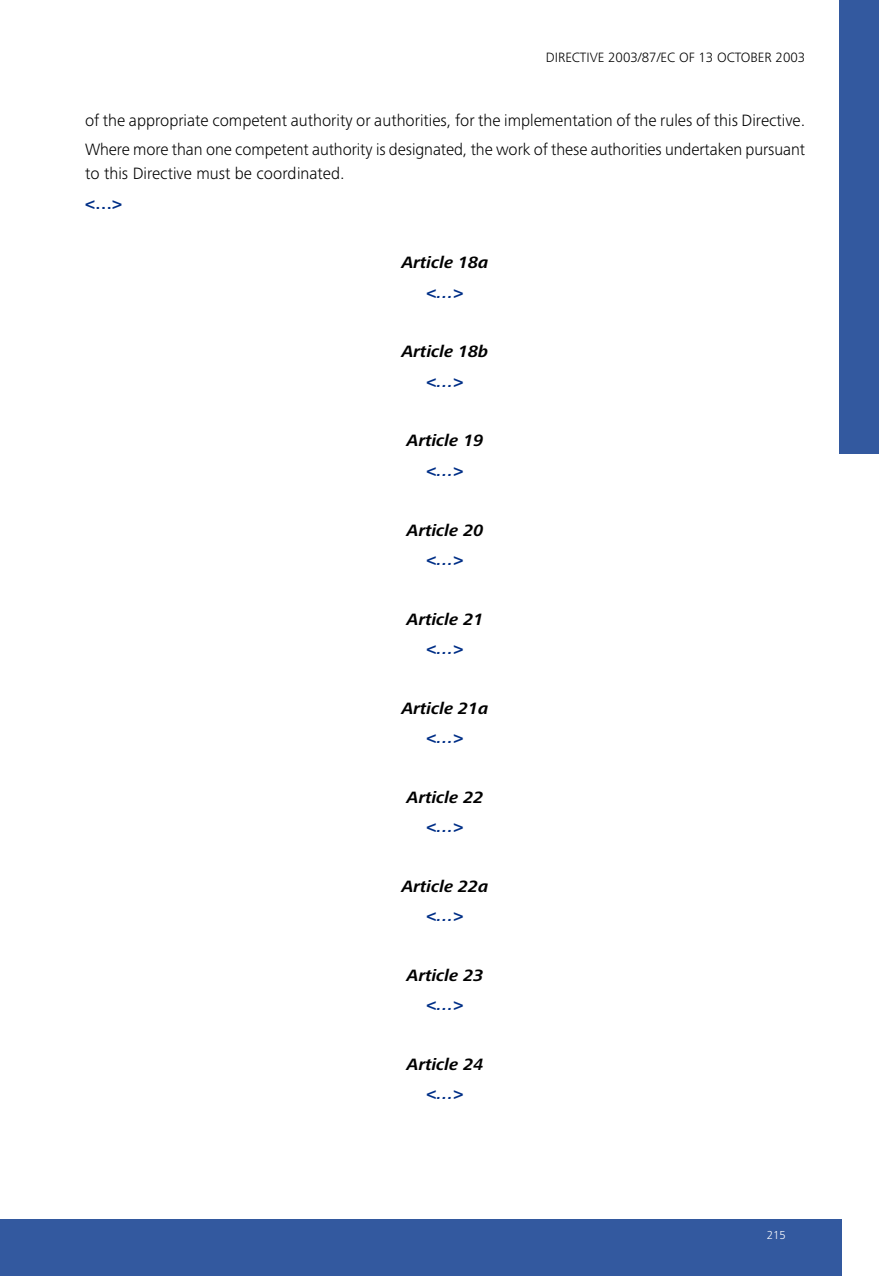
<style>
.page{position:relative;width:879px;height:1276px;background:#fff}
.page>*{position:absolute;margin:0;border:0;box-sizing:border-box;transform-origin:0 0}
.t1{font:300 17px/29.6px "Frutiger Next Pro";color:#000}
.t2{font:italic 700 17px "Frutiger Next Pro";color:#000}
.t3{font:italic 700 17px "Frutiger Next Pro";color:#002f87}
.t4{font:700 17px "Frutiger Next Pro";color:#002f87}
.t5{font:300 14px "Frutiger Next Pro";color:#000}
.t6{font:300 12px "Frutiger Next Pro";color:#fff}
</style>
<div class="page">
<div style="left:0;top:1219px;width:841px;height:57px;background:#33599f"></div>
<div style="left:839px;top:0;width:40px;height:454px;background:#33599f"></div>
<p class="t5" style="left:546px;top:49px;width:261px">DIRECTIVE 2003/87/EC OF 13 OCTOBER 2003</p>
<p class="t1" style="left:85px;top:105px;width:722px">of the appropriate competent authority or authorities, for the implementation of the rules of this Directive.<br>Where more than one competent authority is designated, the work of these authorities undertaken pursuant</p>
<p class="t1" style="left:85px;top:159px;width:261px">to this Directive must be coordinated.</p>
<p class="t4" style="left:85px;top:194px;width:38px">&lt;…&gt;</p>
<p class="t2" style="left:402px;top:253px;width:88px">Article 18a</p>
<p class="t3" style="left:427px;top:283px;width:38px">&lt;…&gt;</p>
<p class="t2" style="left:402px;top:342px;width:88px">Article 18b</p>
<p class="t3" style="left:427px;top:372px;width:38px">&lt;…&gt;</p>
<p class="t2" style="left:407px;top:431px;width:78px">Article 19</p>
<p class="t3" style="left:427px;top:461px;width:38px">&lt;…&gt;</p>
<p class="t2" style="left:407px;top:520px;width:78px">Article 20</p>
<p class="t3" style="left:427px;top:550px;width:38px">&lt;…&gt;</p>
<p class="t2" style="left:407px;top:609px;width:78px">Article 21</p>
<p class="t3" style="left:427px;top:639px;width:38px">&lt;…&gt;</p>
<p class="t2" style="left:402px;top:698px;width:88px">Article 21a</p>
<p class="t3" style="left:427px;top:728px;width:38px">&lt;…&gt;</p>
<p class="t2" style="left:407px;top:787px;width:78px">Article 22</p>
<p class="t3" style="left:427px;top:817px;width:38px">&lt;…&gt;</p>
<p class="t2" style="left:402px;top:876px;width:88px">Article 22a</p>
<p class="t3" style="left:427px;top:906px;width:38px">&lt;…&gt;</p>
<p class="t2" style="left:407px;top:965px;width:78px">Article 23</p>
<p class="t3" style="left:427px;top:995px;width:38px">&lt;…&gt;</p>
<p class="t2" style="left:407px;top:1054px;width:78px">Article 24</p>
<p class="t3" style="left:427px;top:1084px;width:38px">&lt;…&gt;</p>
<p class="t6" style="left:767px;top:1227px;width:21px">215</p>
</div>
